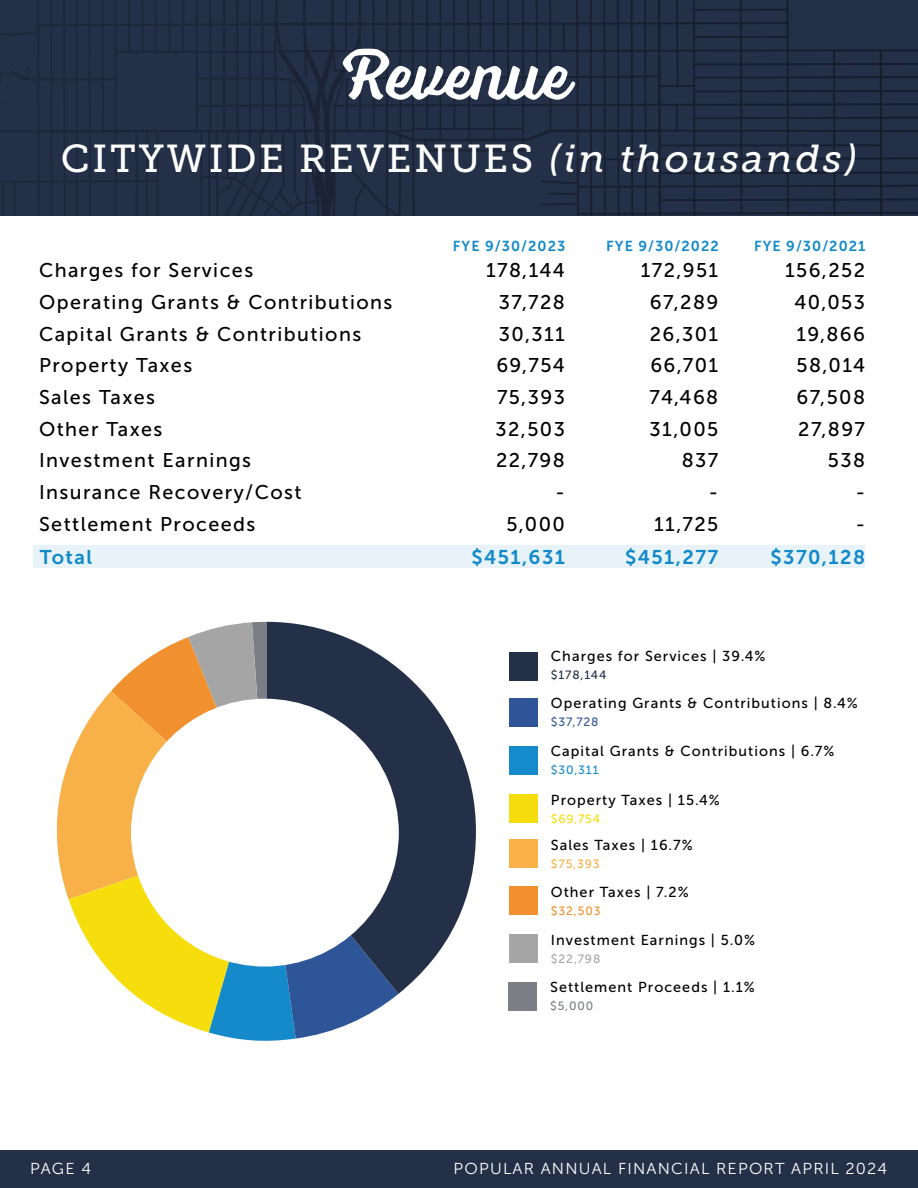
<style>
.page{position:relative;width:918px;height:1188px;background:#fff}
.page>*{position:absolute;margin:0;border:0;box-sizing:border-box;transform-origin:0 0}
.t1{font:72px "Voltage";color:#fff}
.t2{font:38.85px "Museo Slab 500";letter-spacing:.07em;color:#fff}
.t3{font:19.8px/31.7px "Museo Sans 500";letter-spacing:.07em;color:#000;text-align:right}
.t4{font:19.8px "Museo Sans 700";letter-spacing:.07em;color:#1189ca}
.t5{font:15.9px "Museo Sans 300";letter-spacing:.07em;color:#fff}
.t6{font:14.4px "Museo Sans 500";letter-spacing:.07em;color:#000}
.t7{font:14.4px "Museo Sans 700";letter-spacing:.07em;color:#1189ca}
.t8{font:12px "Museo Sans 500";letter-spacing:.07em;color:#243048}
.t9{font:12px "Museo Sans 500";color:#2f5598}
.t10{font:12px "Museo Sans 500";color:#158bcb}
.t11{font:12px "Museo Sans 500";color:#f6dd0d}
.t12{font:12px "Museo Sans 500";color:#f9b148}
.t13{font:12px "Museo Sans 500";color:#f29030}
.t14{font:12px "Museo Sans 500";color:#a6a5a5}
.t15{font:12px "Museo Sans 500";color:#7b7e84}
.s1{font-style:italic}
</style>
<div class="page">
<div style="left:0;top:1150px;width:918px;height:38px;background:#243048"></div>
<div style="left:0;top:0;width:918px;height:216px;background:#243048"></div>
<div style="left:509px;top:652px;width:28px;height:29px;background:#243048"></div>
<div style="left:509px;top:698px;width:28px;height:29px;background:#2f5598"></div>
<div style="left:509px;top:746px;width:28px;height:29px;background:#158bcb"></div>
<div style="left:509px;top:794px;width:28px;height:29px;background:#f6dd0d"></div>
<div style="left:509px;top:839px;width:28px;height:29px;background:#f9b148"></div>
<div style="left:509px;top:886px;width:28px;height:29px;background:#f29030"></div>
<div style="left:509px;top:934px;width:28px;height:29px;background:#a6a5a5"></div>
<div style="left:508px;top:982px;width:29px;height:29px;background:#7b7e84"></div>
<svg style="left:56px;top:761px;width:13px;height:138px;fill:#f8b048"></svg>
<svg style="left:69px;top:622px;width:329px;height:419px"></svg>
<svg style="left:267px;top:622px;width:209px;height:372px;fill:#243048"></svg>
<div style="left:131px;top:699px;width:268px;height:268px;background:#fff;border-radius:50%"></div>
<div style="left:33px;top:545px;width:832px;height:22px;background:#e7f3f9"></div>
<h1 class="t1" style="left:343px;top:32px;width:230px">Revenue</h1>
<h2 class="t2" style="left:61px;top:137px;width:798px">CITYWIDE REVENUES <span class="s1">(in thousands)</span></h2>
<p class="t7" style="left:453px;top:238px;width:114px">FYE 9/30/2023</p>
<p class="t7" style="left:606px;top:238px;width:114px">FYE 9/30/2022</p>
<p class="t7" style="left:754px;top:238px;width:113px">FYE 9/30/2021</p>
<p class="t3" style="left:39px;top:255px;width:355px;text-align:left">Charges for Services<br>Operating Grants &amp; Contributions<br>Capital Grants &amp; Contributions<br>Property Taxes<br>Sales Taxes<br>Other Taxes<br>Investment Earnings<br>Insurance Recovery/Cost<br>Settlement Proceeds</p>
<p class="t3" style="left:785px;top:255px;width:81px">156,252<br>40,053<br>19,866<br>58,014<br>67,508<br>27,897<br>538<br>-<br>-</p>
<p class="t3" style="left:486px;top:255px;width:80px">178,144<br>37,728<br>30,311<br>69,754<br>75,393<br>32,503<br>22,798 -<br>5,000</p>
<p class="t3" style="left:641px;top:255px;width:79px">172,951<br>67,289<br>26,301<br>66,701<br>74,468<br>31,005<br>837<br>-<br>11,725</p>
<p class="t4" style="left:40px;top:546px;width:54px">Total</p>
<p class="t4" style="left:471px;top:546px;width:95px">$451,631</p>
<p class="t4" style="left:625px;top:546px;width:95px">$451,277</p>
<p class="t4" style="left:771px;top:546px;width:96px">$370,128</p>
<p class="t6" style="left:551px;top:649px;width:216px">Charges for Services | 39.4%</p>
<p class="t8" style="left:551px;top:669px;width:57px">$178,144</p>
<p class="t6" style="left:551px;top:695px;width:309px">Operating Grants &amp; Contributions | 8.4%</p>
<p class="t9" style="left:551px;top:715px;width:49px">$37,728</p>
<p class="t6" style="left:551px;top:743px;width:285px">Capital Grants &amp; Contributions | 6.7%</p>
<p class="t10" style="left:551px;top:763px;width:49px">$30,311</p>
<p class="t6" style="left:551px;top:792px;width:170px">Property Taxes | 15.4%</p>
<p class="t11" style="left:551px;top:812px;width:51px">$69,754</p>
<p class="t6" style="left:551px;top:837px;width:143px">Sales Taxes | 16.7%</p>
<p class="t12" style="left:551px;top:857px;width:50px">$75,393</p>
<p class="t6" style="left:551px;top:884px;width:139px">Other Taxes | 7.2%</p>
<p class="t13" style="left:551px;top:904px;width:51px">$32,503</p>
<p class="t6" style="left:551px;top:932px;width:206px">Investment Earnings | 5.0%</p>
<p class="t14" style="left:551px;top:952px;width:51px">$22,798</p>
<p class="t6" style="left:550px;top:980px;width:206px">Settlement Proceeds | 1.1%</p>
<p class="t15" style="left:550px;top:1000px;width:45px">$5,000</p>
<p class="t5" style="left:30px;top:1160px;width:62px">PAGE 4</p>
<p class="t5" style="left:454px;top:1160px;width:435px">POPULAR ANNUAL FINANCIAL REPORT APRIL 2024</p>
</div>
